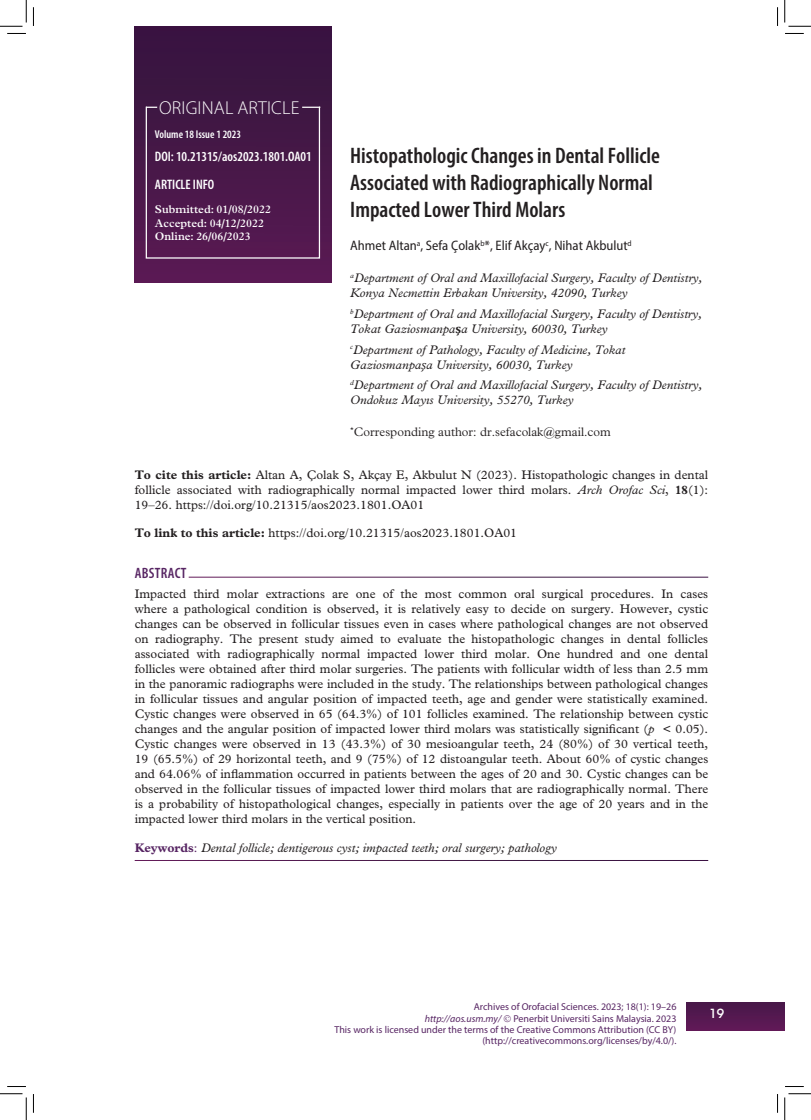
<style>
.page{position:relative;width:811px;height:1120px;background:#fff}
.page>*{position:absolute;margin:0;border:0;box-sizing:border-box;transform-origin:0 0}
.t1{font:600 condensed 22.5px/27px "Myriad Pro";color:#231f20}
.t2{font:300 18.75px "Myriad Pro";letter-spacing:.01em;color:#fff}
.t3{font:600 condensed 15px "Myriad Pro";letter-spacing:.02em;color:#572563}
.t4{font:semi-condensed 13.75px "Myriad Pro";color:#231f20}
.t5{font:600 condensed 13.75px/27.8px "Myriad Pro";color:#fff}
.t6{font:12.5px/15px "Plantin Std";color:#231f20;text-align:justify}
.t7{font:italic 12.5px/15px "Plantin Std";color:#231f20}
.t8{font:300 12.5px "Plantin Std";color:#231f20}
.t9{font:500 12.5px "ITC Avant Garde Std";color:#fff}
.t10{font:600 11.25px/13.5px "Plantin Std";color:#fff}
.t11{font:600 condensed 11.25px "Myriad Pro";color:#fff}
.t12{font:10px/11.2px "Myriad Pro";color:#572563;text-align:right}
.s1{font-family:"Cambria";font-weight:700;font-style:normal}
.s2{font-family:"Cambria"}
.s3{font-weight:700}
.s4{font-style:italic}
.s5{font-weight:700;font-style:normal;color:#572563}
.s6{font-style:normal;color:#572563}
</style>
<div class="page">
<div style="left:135px;top:26px;width:197px;height:257px;background:linear-gradient(to bottom,#33123c,#5c1e56)"></div>
<div style="left:687px;top:1002px;width:98px;height:28px;background:#541850"></div>
<div style="left:146px;top:106px;width:174px;height:152px;border:1px solid #fff"></div>
<svg style="left:7px;top:33px;width:19px;height:1px"></svg>
<svg style="left:785px;top:33px;width:19px;height:1px"></svg>
<svg style="left:7px;top:1086px;width:19px;height:1px"></svg>
<svg style="left:785px;top:1086px;width:19px;height:1px"></svg>
<svg style="left:33px;top:7px;width:1px;height:19px"></svg>
<svg style="left:33px;top:1094px;width:1px;height:18px"></svg>
<svg style="left:777px;top:7px;width:1px;height:19px"></svg>
<svg style="left:777px;top:1094px;width:1px;height:18px"></svg>
<svg style="left:0;top:0;width:27px;height:27px"></svg>
<svg style="left:0;top:1093px;width:27px;height:26px"></svg>
<svg style="left:785px;top:0;width:26px;height:27px"></svg>
<svg style="left:785px;top:1093px;width:26px;height:26px"></svg>
<h2 class="t2" style="left:159px;top:97px;width:142px">ORIGINAL ARTICLE</h2>
<p class="t11" style="left:155px;top:128px;width:88px">Volume 18 Issue 1 2023</p>
<p class="t5" style="left:155px;top:142px;width:158px">DOI: 10.21315/aos2023.1801.OA01<br>ARTICLE INFO</p>
<p class="t10" style="left:155px;top:203px;width:118px">Submitted: 01/08/2022<br>Accepted: 04/12/2022<br>Online: 26/06/2023</p>
<h1 class="t1" style="left:350px;top:141px;width:311px">Histopathologic Changes in Dental Follicle<br>Associated with Radiographically Normal<br>Impacted Lower Third Molars</h1>
<p class="t4" style="left:350px;top:237px;width:283px">Ahmet Altan<sup>a</sup>, Sefa Çolak<sup>b</sup>*, Elif Akçay<sup>c</sup>, Nihat Akbulut<sup>d</sup></p>
<p class="t7" style="left:350px;top:270px;width:354px"><sup>a</sup>Department of Oral and Maxillofacial Surgery, Faculty of Dentistry,<br>Konya Necmettin Erbakan University, 42090, Turkey</p>
<p class="t7" style="left:350px;top:306px;width:353px"><sup>b</sup>Department of Oral and Maxillofacial Surgery, Faculty of Dentistry,<br>Tokat Gaziosmanpa<span class="s1">ş</span>a University, 60030, Turkey</p>
<p class="t7" style="left:350px;top:342px;width:277px"><sup>c</sup>Department of Pathology, Faculty of Medicine, Tokat<br>Gaziosmanpa<span class="s2">ş</span>a University, 60030, Turkey</p>
<p class="t7" style="left:350px;top:377px;width:354px"><sup>d</sup>Department of Oral and Maxillofacial Surgery, Faculty of Dentistry,<br>Ondokuz Mayıs University, 55270, Turkey</p>
<p class="t8" style="left:350px;top:424px;width:262px"><sup>*</sup>Corresponding author: dr.sefacolak@gmail.com</p>
<p class="t6" style="left:135px;top:467px;width:575px"><span class="s3">To cite this article:</span> Altan A, Çolak S, Akçay E, Akbulut N (2023). Histopathologic changes in dental follicle associated with radiographically normal impacted lower third molars. <span class="s4">Arch Orofac Sci</span>, <span class="s3">18</span>(1):<br>19–26. https://doi.org/10.21315/aos2023.1801.OA01</p>
<p class="t6" style="left:135px;top:525px;width:384px"><span class="s3">To link to this article:</span> https://doi.org/10.21315/aos2023.1801.OA01</p>
<p class="t3" style="left:135px;top:563px;width:53px">ABSTRACT</p>
<p class="t6" style="left:135px;top:586px;width:575px">Impacted third molar extractions are one of the most common oral surgical procedures. In cases where a pathological condition is observed, it is relatively easy to decide on surgery. However, cystic changes can be observed in follicular tissues even in cases where pathological changes are not observed on radiography. The present study aimed to evaluate the histopathologic changes in dental follicles associated with radiographically normal impacted lower third molar. One hundred and one dental follicles were obtained after third molar surgeries. The patients with follicular width of less than 2.5 mm in the panoramic radiographs were included in the study. The relationships between pathological changes in follicular tissues and angular position of impacted teeth, age and gender were statistically examined.<br>Cystic changes were observed in 65 (64.3%) of 101 follicles examined. The relationship between cystic changes and the angular position of impacted lower third molars was statistically significant (<span class="s4">p</span> &lt; 0.05).<br>Cystic changes were observed in 13 (43.3%) of 30 mesioangular teeth, 24 (80%) of 30 vertical teeth, 19 (65.5%) of 29 horizontal teeth, and 9 (75%) of 12 distoangular teeth. About 60% of cystic changes and 64.06% of inflammation occurred in patients between the ages of 20 and 30. Cystic changes can be observed in the follicular tissues of impacted lower third molars that are radiographically normal. There is a probability of histopathological changes, especially in patients over the age of 20 years and in the impacted lower third molars in the vertical position.</p>
<p class="t7" style="left:135px;top:840px;width:424px"><span class="s5">Keywords</span><span class="s6">:</span> Dental follicle; dentigerous cyst; impacted teeth; oral surgery; pathology</p>
<p class="t12" style="left:335px;top:1001px;width:343px">Archives of Orofacial Sciences. 2023; 18(1): 19–26<br><span class="s4">http://aos.usm.my/</span> Penerbit Universiti Sains Malaysia. 2023<br>This work is licensed under the terms of the Creative Commons Attribution (CC BY) (http://creativecommons.org/licenses/by/4.0/).</p>
<p class="t9" style="left:709px;top:1005px;width:16px">19</p>
</div>
